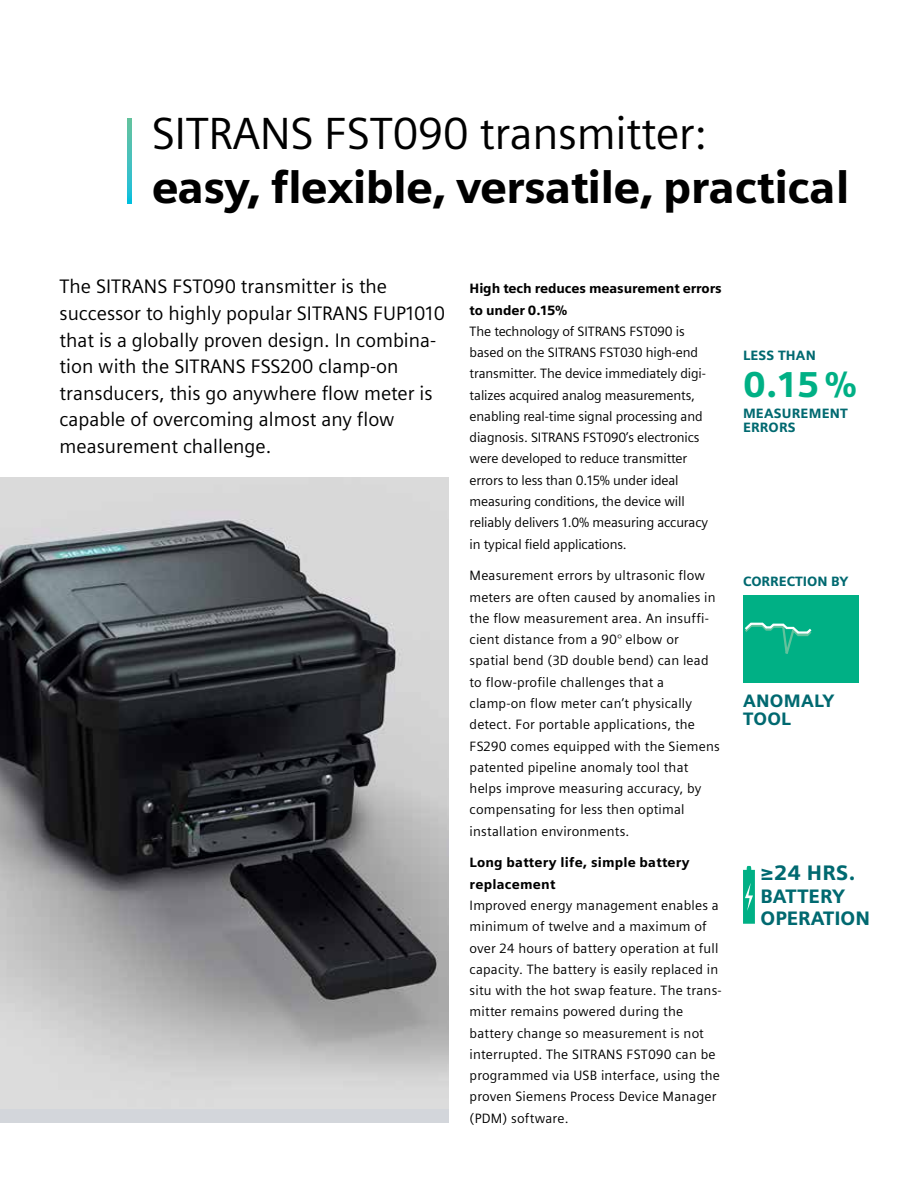
<style>
.page{position:relative;width:918px;height:1188px;background:#fff}
.page>*{position:absolute;margin:0;border:0;box-sizing:border-box;transform-origin:0 0}
.t1{font:900 45px "Siemens Sans";letter-spacing:-.02em;color:#000}
.t2{font:45px "Siemens Sans";letter-spacing:-.01em;color:#000}
.t3{font:900 36px "Siemens Sans";color:#00b085}
.t4{font:900 21px "Siemens Sans";color:#006970}
.t5{font:19.5px/26.5px "Siemens Sans";color:#000}
.t6{font:900 19.5px/22.5px "Siemens Sans";color:#006970}
.t7{font:900 18px/18px "Siemens Sans";letter-spacing:.015em;color:#006970}
.t8{font:13.5px/21.3px "Siemens Sans";letter-spacing:.015em;color:#000}
.t9{font:13.5px/21.3px "Siemens Sans";letter-spacing:-.01em;color:#000}
.t10{font:900 13.5px/21.3px "Siemens Sans";letter-spacing:.005em;color:#000}
.t11{font:900 13.5px/13.5px "Siemens Sans";letter-spacing:.015em;color:#006970}
</style>
<div class="page">
<svg style="left:128px;top:118px;width:4px;height:86px"></svg>
<div style="left:0;top:478px;width:448px;height:645px;background:#d3d6db"></div>
<img style="left:0;top:519px;width:448px;height:554px">
<svg style="left:743px;top:866px;width:12px;height:58px"></svg>
<div style="left:743px;top:595px;width:115px;height:88px;background:#00b085"></div>
<svg style="left:744px;top:622px;width:68px;height:32px"></svg>
<h1 class="t2" style="left:152px;top:109px;width:556px">SITRANS FST090 transmitter:</h1>
<h1 class="t1" style="left:152px;top:161px;width:699px">easy, flexible, versatile, practical</h1>
<p class="t5" style="left:60px;top:274px;width:387px">The SITRANS FST090 transmitter is the successor to highly popular SITRANS FUP1010 that is a globally proven design. In combina&shy;tion with the SITRANS FSS200 clamp-on transducers, this go anywhere flow meter is capable of overcoming almost any flow measurement challenge.</p>
<p class="t10" style="left:470px;top:278px;width:254px">High tech reduces measurement errors to under 0.15%</p>
<p class="t9" style="left:470px;top:321px;width:240px">The technology of SITRANS FST090 is based on the SITRANS FST030 high-end transmitter. The device immediately digi&shy;talizes acquired analog measurements, enabling real-time signal processing and diagnosis. SITRANS FST090’s electronics were developed to reduce transmitter errors to less than 0.15% under ideal measuring conditions, the device will reliably delivers 1.0% measuring accuracy in typical field applications.</p>
<p class="t8" style="left:470px;top:565px;width:252px">Measurement errors by ultrasonic flow meters are often caused by anomalies in the flow measurement area. An insuffi&shy;cient distance from a 90° elbow or spatial bend (3D double bend) can lead to flow-profile challenges that a clamp-on flow meter can’t physically detect. For portable applications, the FS290 comes equipped with the Siemens patented pipeline anomaly tool that helps improve measuring accuracy, by compensating for less then optimal installation environments.</p>
<p class="t10" style="left:470px;top:852px;width:222px">Long battery life, simple battery replacement</p>
<p class="t8" style="left:470px;top:895px;width:254px">Improved energy management enables a minimum of twelve and a maximum of over 24 hours of battery operation at full capacity. The battery is easily replaced in situ with the hot swap feature. The trans&shy;mitter remains powered during the battery change so measurement is not interrupted. The SITRANS FST090 can be programmed via USB interface, using the proven Siemens Process Device Manager (PDM) software.</p>
<p class="t11" style="left:743px;top:349px;width:74px">LESS THAN</p>
<h2 class="t3" style="left:743px;top:364px;width:116px">0.15 %</h2>
<p class="t11" style="left:743px;top:407px;width:106px">MEASUREMENT<br>ERRORS</p>
<p class="t11" style="left:743px;top:575px;width:107px">CORRECTION BY</p>
<h3 class="t7" style="left:743px;top:691px;width:93px">ANOMALY<br>TOOL</h3>
<h3 class="t4" style="left:761px;top:860px;width:96px">≥24 HRS.</h3>
<h3 class="t6" style="left:761px;top:885px;width:111px">BATTERY<br>OPERATION</h3>
</div>
